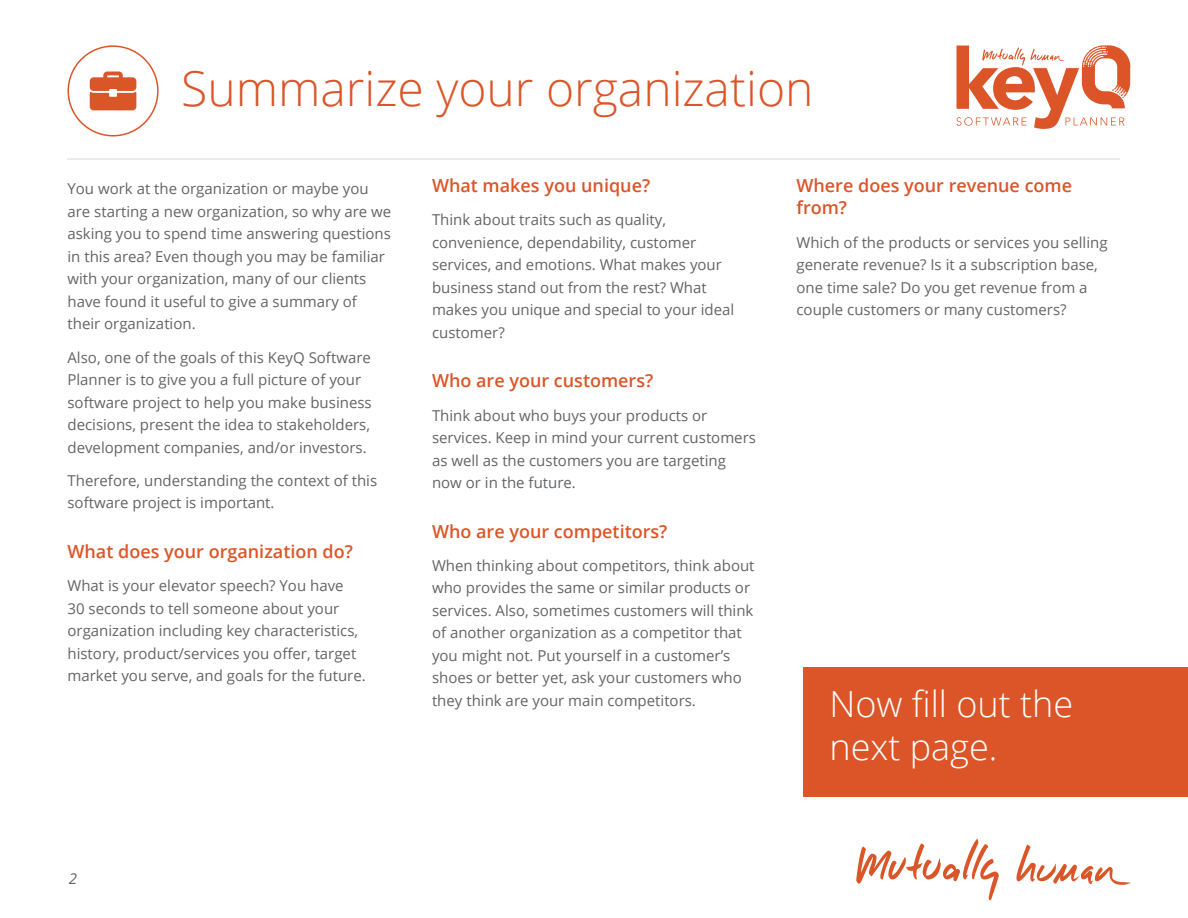
<style>
.page{position:relative;width:1188px;height:918px;background:#fff}
.page>*{position:absolute;margin:0;border:0;box-sizing:border-box;transform-origin:0 0}
.t1{font:300 48px "Open Sans";color:#db5528}
.t2{font:300 36px/43.2px "Open Sans";color:#fff}
.t3{font:600 18px/22.5px "Open Sans";color:#db5528}
.t4{font:15px/22.5px "Open Sans";color:#636466}
.t5{font:italic 15px "Open Sans";color:#636466}
</style>
<div class="page">
<svg style="left:856px;top:838px;width:143px;height:63px"></svg>
<svg style="left:1016px;top:844px;width:114px;height:41px"></svg>
<hr style="left:68px;top:158px;width:1052px;height:2px;background:#ebebec">
<div style="left:804px;top:667px;width:384px;height:129px;background:#db5528"></div>
<svg style="left:956px;top:45px;width:174px;height:84px"></svg>
<svg style="left:90px;top:72px;width:46px;height:38px;background:#e0734d"></svg>
<div style="left:68px;top:45px;width:91px;height:92px;border:2px solid #db5528;border-radius:50%"></div>
<h1 class="t1" style="left:181px;top:55px;width:634px">Summarize your organization</h1>
<p class="t4" style="left:68px;top:177px;width:325px">You work at the organization or maybe you are starting a new organization, so why are we asking you to spend time answering questions in this area? Even though you may be familiar with your organization, many of our clients have found it useful to give a summary of their organization.</p>
<p class="t4" style="left:68px;top:346px;width:306px">Also, one of the goals of this KeyQ Software Planner is to give you a full picture of your software project to help you make business decisions, present the idea to stakeholders, development companies, and/or investors.</p>
<p class="t4" style="left:68px;top:469px;width:311px">Therefore, understanding the context of this software project is important.</p>
<p class="t3" style="left:68px;top:540px;width:287px">What does your organization do?</p>
<p class="t4" style="left:68px;top:574px;width:300px">What is your elevator speech? You have<br>30 seconds to tell someone about your organization including key characteristics, history, product/services you offer, target market you serve, and goals for the future.</p>
<p class="t3" style="left:432px;top:174px;width:220px">What makes you unique?</p>
<p class="t4" style="left:432px;top:208px;width:304px">Think about traits such as quality, convenience, dependability, customer services, and emotions. What makes your business stand out from the rest? What makes you unique and special to your ideal customer?</p>
<p class="t3" style="left:432px;top:369px;width:223px">Who are your customers?</p>
<p class="t4" style="left:432px;top:403px;width:325px">Think about who buys your products or services. Keep in mind your current customers as well as the customers you are targeting now or in the future.</p>
<p class="t3" style="left:432px;top:519px;width:237px">Who are your competitors?</p>
<p class="t4" style="left:432px;top:554px;width:324px">When thinking about competitors, think about who provides the same or similar products or services. Also, sometimes customers will think of another organization as a competitor that you might not. Put yourself in a customer’s shoes or better yet, ask your customers who they think are your main competitors.</p>
<p class="t3" style="left:796px;top:174px;width:277px">Where does your revenue come from?</p>
<p class="t4" style="left:796px;top:231px;width:313px">Which of the products or services you selling generate revenue? Is it a subscription base, one time sale? Do you get revenue from a couple customers or many customers?</p>
<h2 class="t2" style="left:829px;top:681px;width:245px">Now fill out the next page.</h2>
<p class="t5" style="left:69px;top:868px;width:10px">2</p>
</div>
